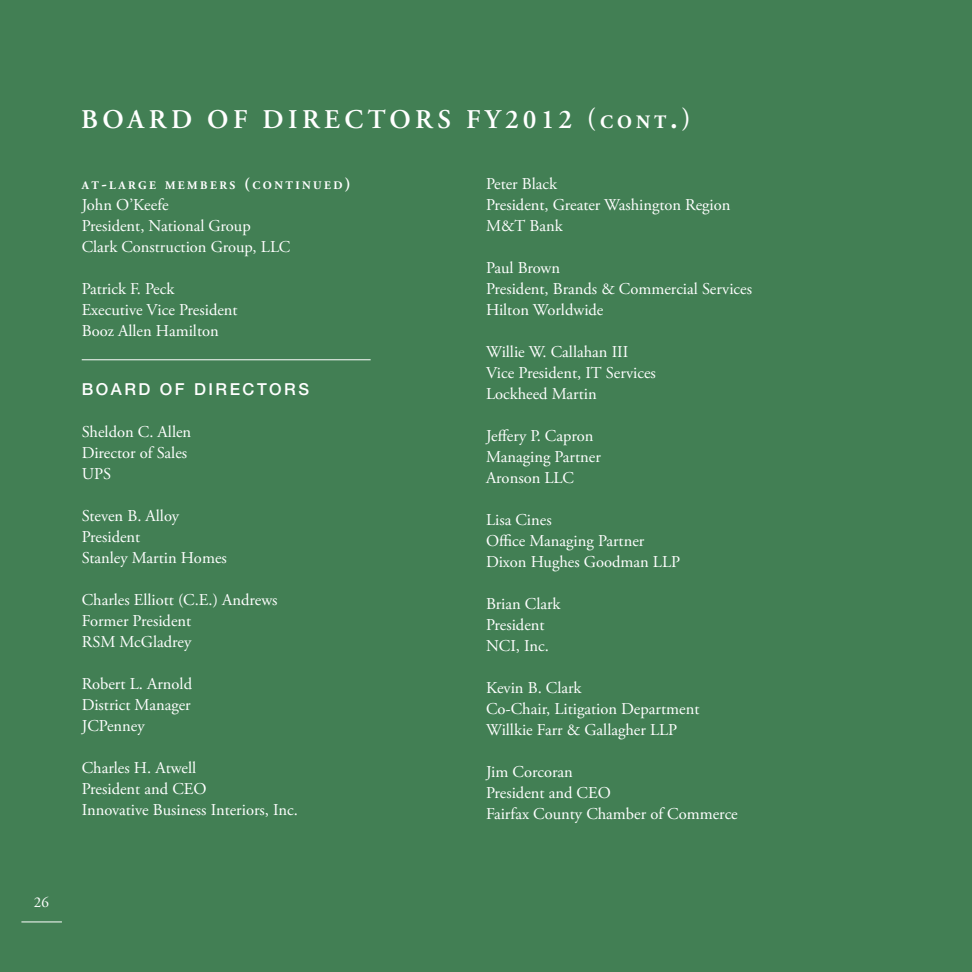
<style>
.page{position:relative;width:972px;height:972px;background:#427f54}
.page>*{position:absolute;margin:0;border:0;box-sizing:border-box;transform-origin:0 0}
.headline_white{font:600 27px "Adobe Garamond Pro";letter-spacing:.165em;color:#fff}
.body_text_white{font:16.5px "Adobe Garamond Pro";color:#fff}
.body_text_white-2{font:500 16.5px "Helvetica Neue LT Std";letter-spacing:.15em;color:#fff}
.t1{font:15px "Adobe Garamond Pro";color:#fff}
.body_text_white-3{font:700 11.55px "Adobe Garamond Pro";letter-spacing:.215em;color:#fff}
.s1{font-weight:700;font-size:18.9px}
.s2{font-weight:700}
.s3{font-size:16.5px}
</style>
<div class="page">
<hr style="left:21px;top:922px;width:41px;height:1px;background:#fff">
<hr style="left:82px;top:359px;width:289px;height:1px;background:#fff">
<p class="t1" style="left:34px;top:893px;width:16px">26</p>
<p class="headline_white" style="left:81px;top:104px;width:611px">BOARD OF DIRECTORS FY2012 (<span class="s1">CONT</span><span class="s2">.</span>)</p>
<p class="body_text_white-3" style="left:82px;top:179px;width:271px">AT<span class="s3">-</span>LARGE MEMBERS <span class="s3">(</span>CONTINUED<span class="s3">)</span></p>
<p class="body_text_white" style="left:82px;top:195px;width:88px">John O’Keefe</p>
<p class="body_text_white" style="left:82px;top:216px;width:170px">President, National Group</p>
<p class="body_text_white" style="left:82px;top:237px;width:210px">Clark Construction Group, LLC</p>
<p class="body_text_white" style="left:82px;top:279px;width:94px">Patrick F. Peck</p>
<p class="body_text_white" style="left:82px;top:300px;width:157px">Executive Vice President</p>
<p class="body_text_white" style="left:82px;top:321px;width:139px">Booz Allen Hamilton</p>
<p class="body_text_white-2" style="left:82px;top:380px;width:229px">BOARD OF DIRECTORS</p>
<p class="body_text_white" style="left:82px;top:422px;width:111px">Sheldon C. Allen</p>
<p class="body_text_white" style="left:82px;top:443px;width:107px">Director of Sales</p>
<p class="body_text_white" style="left:82px;top:464px;width:31px">UPS</p>
<p class="body_text_white" style="left:82px;top:506px;width:99px">Steven B. Alloy</p>
<p class="body_text_white" style="left:82px;top:527px;width:60px">President</p>
<p class="body_text_white" style="left:82px;top:548px;width:147px">Stanley Martin Homes</p>
<p class="body_text_white" style="left:82px;top:590px;width:197px">Charles Elliott (C.E.) Andrews</p>
<p class="body_text_white" style="left:82px;top:611px;width:111px">Former President</p>
<p class="body_text_white" style="left:82px;top:632px;width:111px">RSM McGladrey</p>
<p class="body_text_white" style="left:82px;top:674px;width:112px">Robert L. Arnold</p>
<p class="body_text_white" style="left:82px;top:695px;width:111px">District Manager</p>
<p class="body_text_white" style="left:82px;top:716px;width:64px">JCPenney</p>
<p class="body_text_white" style="left:82px;top:758px;width:116px">Charles H. Atwell</p>
<p class="body_text_white" style="left:82px;top:779px;width:126px">President and CEO</p>
<p class="body_text_white" style="left:82px;top:800px;width:218px">Innovative Business Interiors, Inc.</p>
<p class="body_text_white" style="left:486px;top:174px;width:72px">Peter Black</p>
<p class="body_text_white" style="left:486px;top:195px;width:246px">President, Greater Washington Region</p>
<p class="body_text_white" style="left:486px;top:216px;width:78px">M&amp;T Bank</p>
<p class="body_text_white" style="left:486px;top:258px;width:76px">Paul Brown</p>
<p class="body_text_white" style="left:486px;top:279px;width:268px">President, Brands &amp; Commercial Services</p>
<p class="body_text_white" style="left:486px;top:300px;width:119px">Hilton Worldwide</p>
<p class="body_text_white" style="left:486px;top:342px;width:144px">Willie W. Callahan III</p>
<p class="body_text_white" style="left:486px;top:363px;width:171px">Vice President, IT Services</p>
<p class="body_text_white" style="left:486px;top:384px;width:112px">Lockheed Martin</p>
<p class="body_text_white" style="left:486px;top:426px;width:109px">Jeffery P. Capron</p>
<p class="body_text_white" style="left:486px;top:447px;width:116px">Managing Partner</p>
<p class="body_text_white" style="left:486px;top:468px;width:90px">Aronson LLC</p>
<p class="body_text_white" style="left:486px;top:510px;width:67px">Lisa Cines</p>
<p class="body_text_white" style="left:486px;top:531px;width:160px">Office Managing Partner</p>
<p class="body_text_white" style="left:486px;top:552px;width:196px">Dixon Hughes Goodman LLP</p>
<p class="body_text_white" style="left:486px;top:594px;width:76px">Brian Clark</p>
<p class="body_text_white" style="left:486px;top:615px;width:60px">President</p>
<p class="body_text_white" style="left:486px;top:636px;width:64px">NCI, Inc.</p>
<p class="body_text_white" style="left:486px;top:678px;width:97px">Kevin B. Clark</p>
<p class="body_text_white" style="left:486px;top:699px;width:215px">Co-Chair, Litigation Department</p>
<p class="body_text_white" style="left:486px;top:720px;width:193px">Willkie Farr &amp; Gallagher LLP</p>
<p class="body_text_white" style="left:486px;top:762px;width:88px">Jim Corcoran</p>
<p class="body_text_white" style="left:486px;top:783px;width:126px">President and CEO</p>
<p class="body_text_white" style="left:486px;top:804px;width:253px">Fairfax County Chamber of Commerce</p>
</div>
